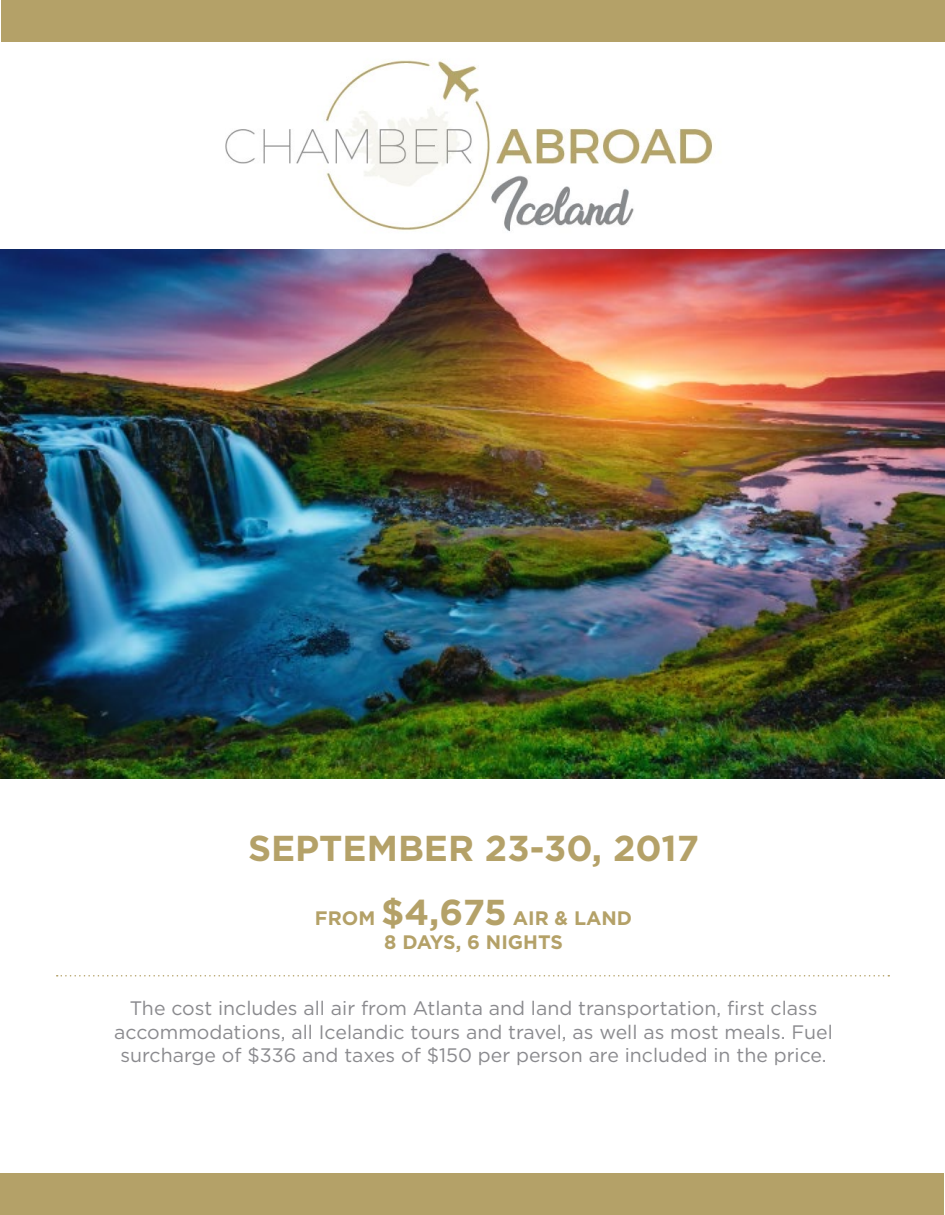
<style>
.page{position:relative;width:945px;height:1215px;background:#fff}
.page>*{position:absolute;margin:0;border:0;box-sizing:border-box;transform-origin:0 0}
.t1{font:700 36px "Gotham";color:#b4a168}
.t2{font:19.5px/23.4px "Gotham";color:#8a8a8e;text-align:center}
.t3{font:700 19.5px "Gotham";color:#b4a168}
.s1{font-size:36px}
</style>
<div class="page">
<div style="left:1px;top:1173px;width:943px;height:42px;background:#b4a168"></div>
<img style="left:0;top:250px;width:945px;height:528px">
<svg style="left:57px;top:975px;width:832px;height:2px"></svg>
<img style="left:225px;top:60px;width:488px;height:172px">
<div style="left:2px;top:0;width:943px;height:42px;background:#b4a168"></div>
<p class="t1" style="left:248px;top:824px;width:452px">SEPTEMBER 23-30, 2017</p>
<p class="t3" style="left:315px;top:906px;width:319px">FROM <span class="s1">$4,675</span> AIR &amp; LAND</p>
<p class="t3" style="left:384px;top:929px;width:180px">8 DAYS, 6 NIGHTS</p>
<p class="t2" style="left:114px;top:996px;width:720px">The cost includes all air from Atlanta and land transportation, first class accommodations, all Icelandic tours and travel, as well as most meals. Fuel surcharge of $336 and taxes of $150 per person are included in the price.</p>
</div>
